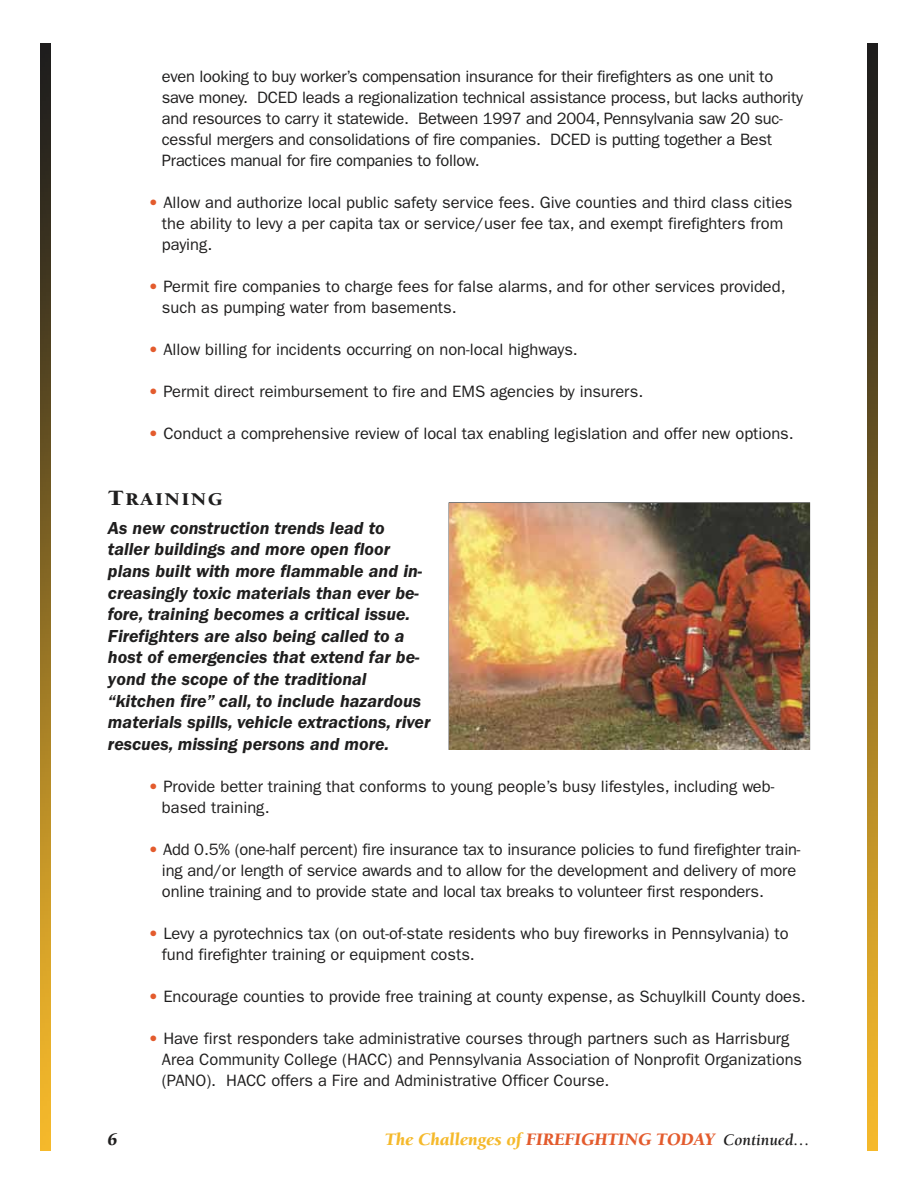
<style>
.page{position:relative;width:918px;height:1188px;background:#fff}
.page>*{position:absolute;margin:0;border:0;box-sizing:border-box;transform-origin:0 0}
.t1{font:900 18.45px "Berkeley Std";letter-spacing:.09em;color:#1f1e1e;scale:1.1 1}
.t2{font:italic 600 18px/21.6px "Franklin Gothic";color:#1f1e1e}
.t3{font:italic 900 18px "Berkeley Std";color:#e35b2d}
.t4{font:italic 900 18px "Berkeley Std";color:#1f1e1e}
.t5{font:16.5px/21px "Franklin Gothic";color:#1f1e1e}
.s1{font-weight:800;color:#e35b2d}
.s2{font-size:22.5px}
.s3{color:#f5b92b}
.s4{font-weight:700;font-size:16.5px;color:#1f1e1e}
</style>
<div class="page">
<img style="left:41px;top:43px;width:9px;height:1107px">
<img style="left:868px;top:43px;width:9px;height:1107px">
<img style="left:449px;top:503px;width:360px;height:246px">
<p class="t5" style="left:162px;top:66px;width:642px">even looking to buy worker’s compensation insurance for their firefighters as one unit to save money. DCED leads a regionalization technical assistance process, but lacks authority and resources to carry it statewide. Between 1997 and 2004, Pennsylvania saw 20 suc&shy;cessful mergers and consolidations of fire companies. DCED is putting together a Best Practices manual for fire companies to follow.</p>
<p class="t5" style="left:162px;top:192px;width:632px;text-indent:-13px"><span class="s1">•</span> Allow and authorize local public safety service fees. Give counties and third class cities the ability to levy a per capita tax or service/user fee tax, and exempt firefighters from paying.</p>
<p class="t5" style="left:162px;top:276px;width:625px;text-indent:-13px"><span class="s1">•</span> Permit fire companies to charge fees for false alarms, and for other services provided, such as pumping water from basements.</p>
<p class="t5" style="left:149px;top:339px;width:431px"><span class="s1">•</span> Allow billing for incidents occurring on non-local highways.</p>
<p class="t5" style="left:149px;top:381px;width:496px"><span class="s1">•</span> Permit direct reimbursement to fire and EMS agencies by insurers.</p>
<p class="t5" style="left:149px;top:423px;width:647px"><span class="s1">•</span> Conduct a comprehensive review of local tax enabling legislation and offer new options.</p>
<p class="t1" style="left:108px;top:490px;width:106px"><span class="s2">T</span>RAINING</p>
<p class="t2" style="left:108px;top:517px;width:324px">As new construction trends lead to taller buildings and more open floor plans built with more flammable and in&shy;creasingly toxic materials than ever be&shy;fore, training becomes a critical issue.<br>Firefighters are also being called to a host of emergencies that extend far be&shy;yond the scope of the traditional “kitchen fire” call, to include hazardous materials spills, vehicle extractions, river rescues, missing persons and more.</p>
<p class="t5" style="left:162px;top:776px;width:614px;text-indent:-13px"><span class="s1">•</span> Provide better training that conforms to young people’s busy lifestyles, including web&shy;based training.</p>
<p class="t5" style="left:162px;top:839px;width:640px;text-indent:-13px"><span class="s1">•</span> Add 0.5% (one-half percent) fire insurance tax to insurance policies to fund firefighter train&shy;ing and/or length of service awards and to allow for the development and delivery of more online training and to provide state and local tax breaks to volunteer first responders.</p>
<p class="t5" style="left:162px;top:923px;width:628px;text-indent:-13px"><span class="s1">•</span> Levy a pyrotechnics tax (on out-of-state residents who buy fireworks in Pennsylvania) to fund firefighter training or equipment costs.</p>
<p class="t5" style="left:148px;top:986px;width:659px"><span class="s1">•</span> Encourage counties to provide free training at county expense, as Schuylkill County does.</p>
<p class="t5" style="left:162px;top:1028px;width:642px;text-indent:-13px"><span class="s1">•</span> Have first responders take administrative courses through partners such as Harrisburg<br>Area Community College (HACC) and Pennsylvania Association of Nonprofit Organizations (PANO). HACC offers a Fire and Administrative Officer Course.</p>
<p class="t4" style="left:108px;top:1130px;width:11px">6</p>
<p class="t3" style="left:385px;top:1130px;width:426px"><span class="s3">The Challenges of</span> FIREFIGHTING TODAY <span class="s4">Continued…</span></p>
</div>
